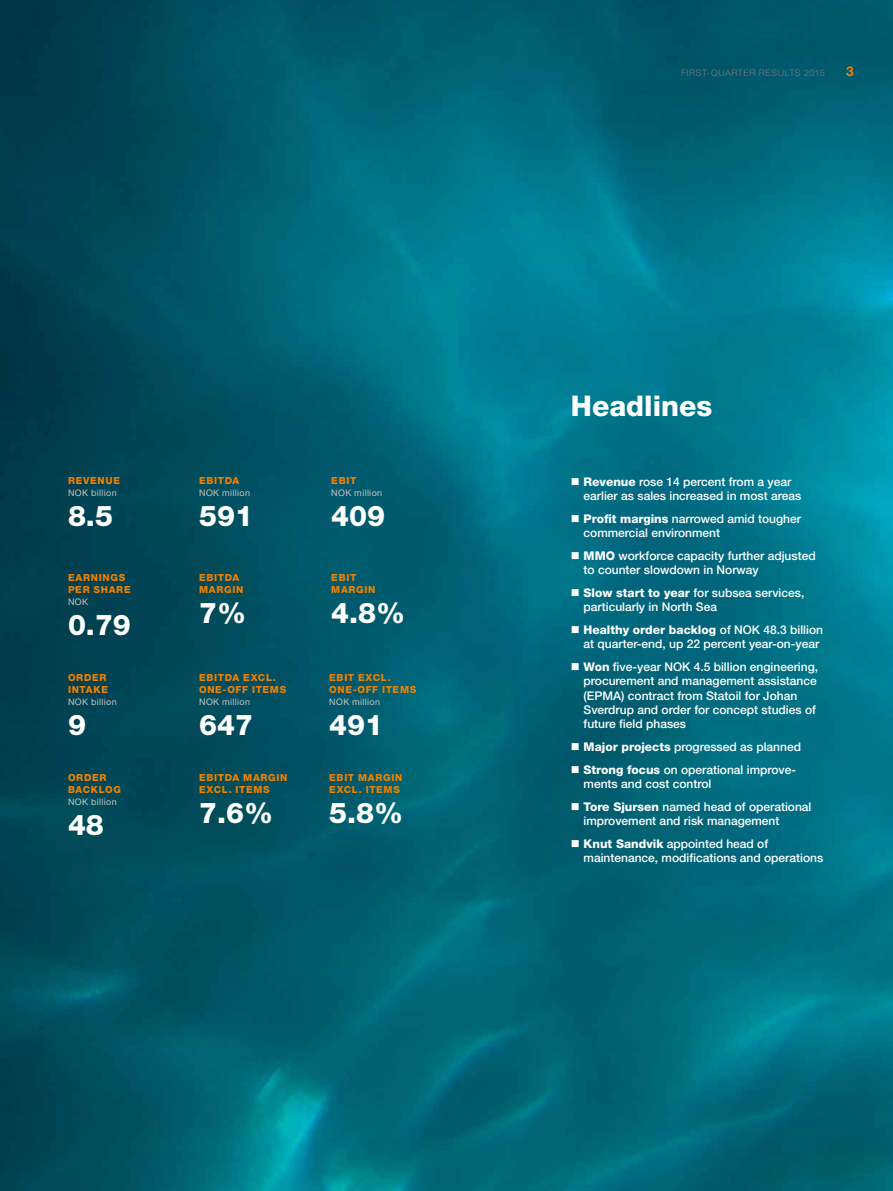
<style>
.page{position:relative;width:893px;height:1191px;background:#fff}
.page>*{position:absolute;margin:0;border:0;box-sizing:border-box;transform-origin:0 0}
.t1{font:800 28.5px "Helvetica Neue LT Std";color:#fff}
.t2{font:700 13.5px "Helvetica Neue LT Std";color:#f08000}
.t3{font:500 12px/14.2px "Helvetica Neue LT Std";color:#fff}
.t4{font:800 9.75px/12px "Helvetica Neue LT Std";letter-spacing:.07em;color:#f08000}
.t5{font:9px "Helvetica Neue LT Std";letter-spacing:.04em;color:#c5c6c6}
.t6{font:300 9px "Helvetica Neue LT Std";letter-spacing:.065em;color:#7a7b7a}
.s1{font-weight:800}
</style>
<div class="page">
<img style="left:0;top:0;width:893px;height:1191px">
<p class="t4" style="left:68px;top:475px;width:54px">REVENUE</p>
<p class="t5" style="left:68px;top:488px;width:50px">NOK billion</p>
<h1 class="t1" style="left:68px;top:499px;width:46px">8.5</h1>
<p class="t4" style="left:68px;top:571px;width:64px">EARNINGS<br>PER SHARE</p>
<p class="t5" style="left:68px;top:596px;width:22px">NOK</p>
<h1 class="t1" style="left:68px;top:608px;width:64px">0.79</h1>
<p class="t4" style="left:68px;top:671px;width:42px">ORDER<br>INTAKE</p>
<p class="t5" style="left:68px;top:696px;width:50px">NOK billion</p>
<h1 class="t1" style="left:68px;top:707px;width:19px">9</h1>
<p class="t4" style="left:68px;top:771px;width:55px">ORDER<br>BACKLOG</p>
<p class="t5" style="left:68px;top:796px;width:50px">NOK billion</p>
<h1 class="t1" style="left:68px;top:808px;width:37px">48</h1>
<p class="t4" style="left:199px;top:475px;width:42px">EBITDA</p>
<p class="t5" style="left:199px;top:488px;width:52px">NOK million</p>
<h1 class="t1" style="left:199px;top:499px;width:55px">591</h1>
<p class="t4" style="left:199px;top:571px;width:46px">EBITDA<br>MARGIN</p>
<h1 class="t1" style="left:199px;top:596px;width:48px">7%</h1>
<p class="t4" style="left:199px;top:671px;width:89px">EBITDA EXCL.<br>ONE-OFF ITEMS</p>
<p class="t5" style="left:199px;top:696px;width:52px">NOK million</p>
<h1 class="t1" style="left:199px;top:707px;width:55px">647</h1>
<p class="t4" style="left:199px;top:771px;width:90px">EBITDA MARGIN<br>EXCL. ITEMS</p>
<h1 class="t1" style="left:199px;top:796px;width:75px">7.6%</h1>
<p class="t4" style="left:331px;top:475px;width:27px">EBIT</p>
<p class="t5" style="left:331px;top:488px;width:52px">NOK million</p>
<h1 class="t1" style="left:331px;top:499px;width:55px">409</h1>
<p class="t4" style="left:331px;top:571px;width:46px">EBIT<br>MARGIN</p>
<h1 class="t1" style="left:331px;top:596px;width:75px">4.8%</h1>
<p class="t4" style="left:329px;top:671px;width:89px">EBIT EXCL.<br>ONE-OFF ITEMS</p>
<p class="t5" style="left:329px;top:696px;width:52px">NOK million</p>
<h1 class="t1" style="left:329px;top:707px;width:55px">491</h1>
<p class="t4" style="left:329px;top:771px;width:75px">EBIT MARGIN<br>EXCL. ITEMS</p>
<h1 class="t1" style="left:329px;top:796px;width:75px">5.8%</h1>
<p class="t6" style="left:681px;top:67px;width:145px">FIRST-QUARTER RESULTS 2015</p>
<p class="t2" style="left:846px;top:63px;width:9px">3</p>
<h1 class="t1" style="left:571px;top:389px;width:143px">Headlines</h1>
<p class="t3" style="left:584px;top:474px;width:219px;text-indent:-13px">■ <span class="s1">Revenue</span> rose 14 percent from a year earlier as sales increased in most areas</p>
<p class="t3" style="left:584px;top:511px;width:219px;text-indent:-13px">■ <span class="s1">Profit margins</span> narrowed amid tougher commercial environment</p>
<p class="t3" style="left:584px;top:548px;width:234px;text-indent:-13px">■ <span class="s1">MMO</span> workforce capacity further adjusted to counter slowdown in Norway</p>
<p class="t3" style="left:584px;top:585px;width:222px;text-indent:-13px">■ <span class="s1">Slow start to year</span> for subsea services, particularly in North Sea</p>
<p class="t3" style="left:584px;top:622px;width:241px;text-indent:-13px">■ <span class="s1">Healthy order backlog</span> of NOK 48.3 billion at quarter-end, up 22 percent year-on-year</p>
<p class="t3" style="left:584px;top:659px;width:236px;text-indent:-13px">■ <span class="s1">Won</span> five-year NOK 4.5 billion engineering, procurement and management assistance (EPMA) contract from Statoil for Johan Sverdrup and order for concept studies of future field phases</p>
<p class="t3" style="left:571px;top:739px;width:232px">■ <span class="s1">Major projects</span> progressed as planned</p>
<p class="t3" style="left:584px;top:762px;width:214px;text-indent:-13px">■ <span class="s1">Strong focus</span> on operational improve&shy;ments and cost control</p>
<p class="t3" style="left:584px;top:799px;width:229px;text-indent:-13px">■ <span class="s1">Tore Sjursen</span> named head of operational improvement and risk management</p>
<p class="t3" style="left:584px;top:836px;width:241px;text-indent:-13px">■ <span class="s1">Knut Sandvik</span> appointed head of maintenance, modifications and operations</p>
</div>
